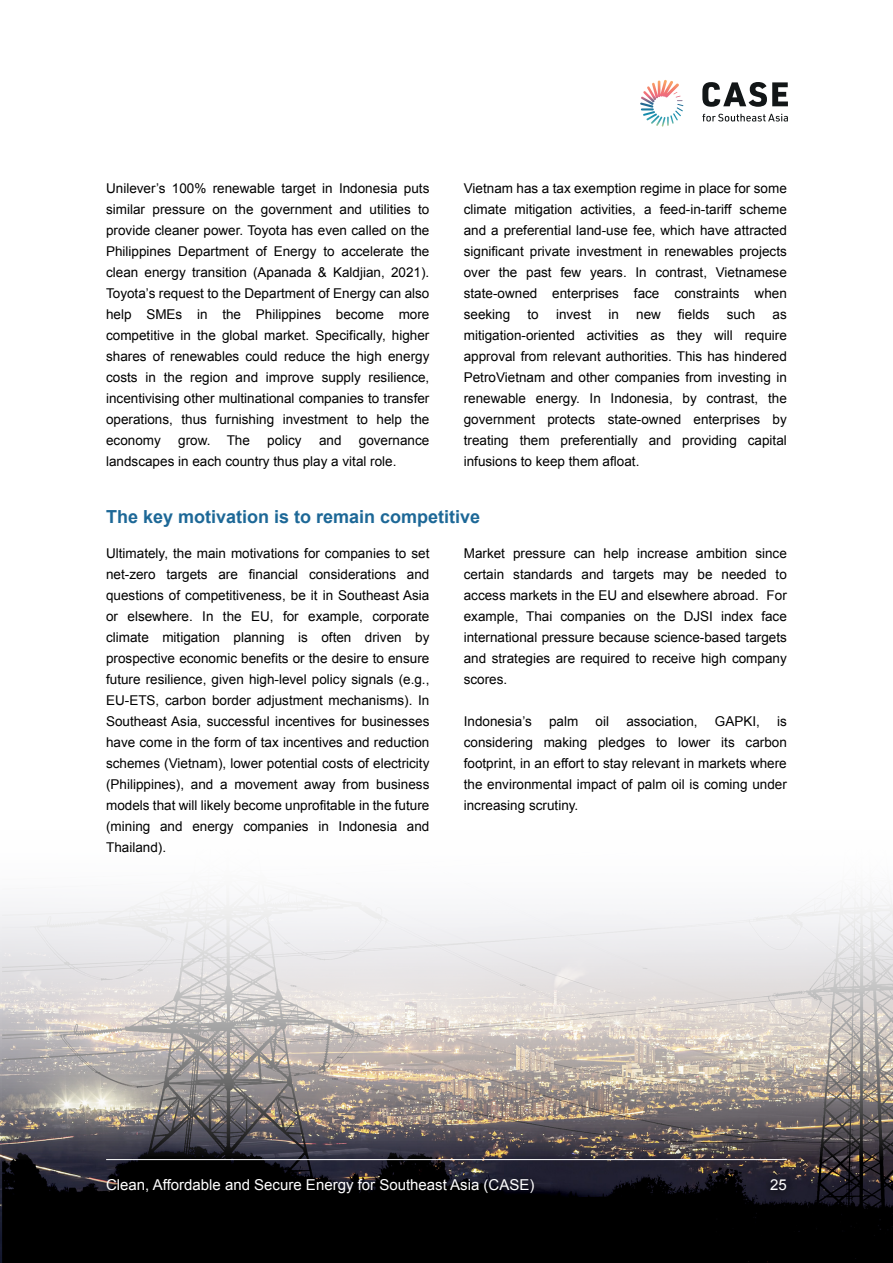
<style>
.page{position:relative;width:893px;height:1263px;background:#fff}
.page>*{position:absolute;margin:0;border:0;box-sizing:border-box;transform-origin:0 0}
.t1{font:700 18px "Arial";color:#1d6897}
.t2{font:15px "Arial";color:#fff}
.t3{font:13.5px/21px "Arial";color:#000;text-align:justify}
</style>
<div class="page">
<img style="left:0;top:1159px;width:893px;height:104px">
<svg style="left:0;top:895px;width:893px;height:264px;background:#beb9b7"></svg>
<svg style="left:702px;top:82px;width:86px;height:25px"></svg>
<svg style="left:702px;top:114px;width:86px;height:8px"></svg>
<svg style="left:640px;top:80px;width:43px;height:36px"></svg>
<hr style="left:106px;top:1159px;width:681px;height:1px;background:#fff">
<img style="left:93px;top:1166px;width:454px;height:45px">
<img style="left:756px;top:1166px;width:45px;height:45px">
<p class="t3" style="left:106px;top:178px;width:325px">Unilever’s 100% renewable target in Indonesia puts similar pressure on the government and utilities to provide cleaner power. Toyota has even called on the Philippines Department of Energy to accelerate the clean energy transition (Apanada &amp; Kaldjian, 2021).<br>Toyota’s request to the Department of Energy can also help SMEs in the Philippines become more competitive in the global market. Specifically, higher shares of renewables could reduce the high energy costs in the region and improve supply resilience, incentivising other multinational companies to transfer operations, thus furnishing investment to help the economy</p>
<p class="t3" style="left:178px;top:430px;width:73px">grow. The</p>
<p class="t3" style="left:267px;top:430px;width:36px">policy</p>
<p class="t3" style="left:319px;top:430px;width:24px">and</p>
<p class="t3" style="left:106px;top:430px;width:325px;text-indent:253px">governance landscapes in each country thus play a vital role.</p>
<p class="t3" style="left:464px;top:178px;width:325px">Vietnam has a tax exemption regime in place for some climate mitigation activities, a feed-in-tariff scheme and a preferential land-use fee, which have attracted significant private investment in renewables projects over the past few years. In contrast, Vietnamese state-owned enterprises face constraints when seeking</p>
<p class="t3" style="left:527px;top:304px;width:13px">to</p>
<p class="t3" style="left:556px;top:304px;width:37px">invest</p>
<p class="t3" style="left:608px;top:304px;width:12px">in</p>
<p class="t3" style="left:636px;top:304px;width:26px">new</p>
<p class="t3" style="left:678px;top:304px;width:33px">fields</p>
<p class="t3" style="left:727px;top:304px;width:30px">such</p>
<p class="t3" style="left:464px;top:304px;width:325px;text-indent:309px">as mitigation-oriented activities as they will require approval from relevant authorities. This has hindered PetroVietnam and other companies from investing in renewable energy. In Indonesia, by contrast, the government protects state-owned enterprises by treating them preferentially and providing capital infusions to keep them afloat.</p>
<h1 class="t1" style="left:106px;top:504px;width:376px">The key motivation is to remain competitive</h1>
<p class="t3" style="left:106px;top:543px;width:325px">Ultimately, the main motivations for companies to set net-zero targets are financial considerations and questions of competitiveness, be it in Southeast Asia or elsewhere. In the EU, for example, corporate climate mitigation planning is often driven by prospective economic benefits or the desire to ensure future resilience, given high-level policy signals (e.g., EU-ETS, carbon border adjustment mechanisms). In Southeast Asia, successful incentives for businesses have come in the form of tax incentives and reduction schemes (Vietnam), lower potential costs of electricity (Philippines), and a movement away from business models that will likely become unprofitable in the future (mining and energy companies in Indonesia and Thailand).</p>
<p class="t3" style="left:464px;top:543px;width:325px">Market pressure can help increase ambition since certain standards and targets may be needed to access markets in the EU and elsewhere abroad. For example, Thai companies on the DJSI index face international pressure because science-based targets and strategies are required to receive high company scores.</p>
<p class="t3" style="left:464px;top:711px;width:70px">Indonesia’s</p>
<p class="t3" style="left:549px;top:711px;width:31px">palm</p>
<p class="t3" style="left:596px;top:711px;width:15px">oil</p>
<p class="t3" style="left:626px;top:711px;width:73px">association,</p>
<p class="t3" style="left:715px;top:711px;width:47px">GAPKI,</p>
<p class="t3" style="left:464px;top:711px;width:325px;text-indent:313px">is considering making pledges to lower its carbon footprint, in an effort to stay relevant in markets where the environmental impact of palm oil is coming under increasing scrutiny.</p>
<p class="t2" style="left:106px;top:1175px;width:430px">Clean, Affordable and Secure Energy for Southeast Asia (CASE)</p>
<p class="t2" style="left:770px;top:1175px;width:18px">25</p>
</div>
